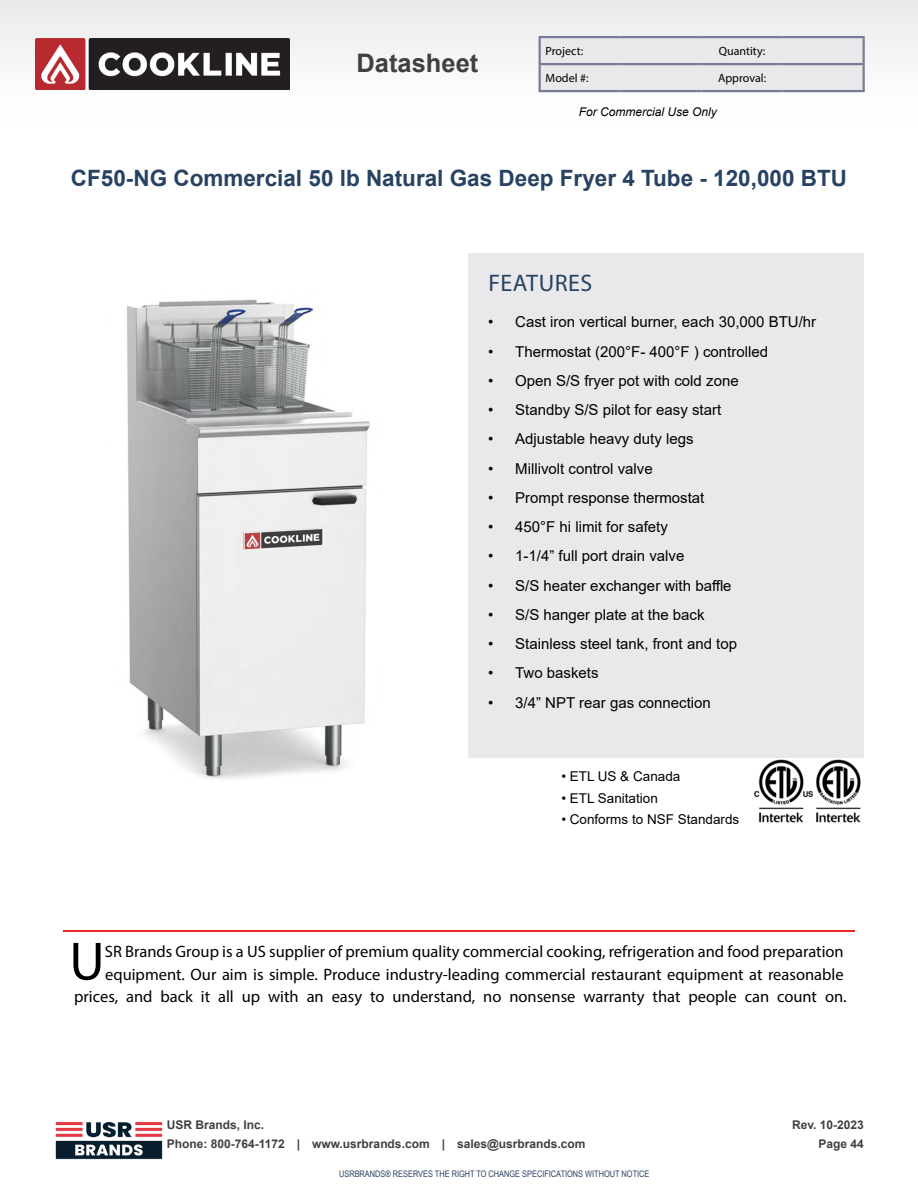
<style>
.page{position:relative;width:918px;height:1188px;background:#fff}
.page>*{position:absolute;margin:0;border:0;box-sizing:border-box;transform-origin:0 0}
.t1{font:54.45px "Myriad Pro";color:#000}
.t2{font:700 25.5px "Arial";color:#404042}
.t3{font:24px "Myriad Pro";letter-spacing:.02em;color:#274262}
.t4{font:700 22.5px "Arial";color:#274262}
.t5{font:16.5px/22.5px "Myriad Pro";color:#000;text-align:right}
.t6{font:15px "Arial";color:#000}
.t7{font:13.5px "Arial";color:#000}
.t8{font:700 12px/19.5px "Arial";color:#404042}
.t9{font:12px "Myriad Pro";color:#000}
.t10{font:italic 12px "Arial";color:#000}
.t11{font:9px "Arial Narrow";color:#274262}
</style>
<div class="page">
<hr style="left:63px;top:930px;width:792px;height:2px;background:#eb2924">
<img style="left:55px;top:1121px;width:108px;height:39px">
<img style="left:754px;top:759px;width:107px;height:64px">
<div style="left:468px;top:253px;width:396px;height:505px;background:#e9e9ec"></div>
<img style="left:126px;top:299px;width:244px;height:481px">
<div style="left:0;top:0;width:918px;height:124px;background:#f5f5f5"></div>
<div style="left:541px;top:38px;width:322px;height:52px;background:#e9e9ec"></div>
<hr style="left:539px;top:36px;width:82px;height:2px;background:#777d95">
<hr style="left:539px;top:38px;width:2px;height:25px;background:#777d95">
<hr style="left:621px;top:36px;width:81px;height:2px;background:#777d95">
<hr style="left:702px;top:36px;width:81px;height:2px;background:#777d95">
<hr style="left:783px;top:36px;width:82px;height:2px;background:#777d95">
<hr style="left:863px;top:38px;width:2px;height:25px;background:#777d95">
<hr style="left:539px;top:63px;width:82px;height:2px;background:#777d95">
<hr style="left:539px;top:65px;width:2px;height:25px;background:#777d95">
<hr style="left:621px;top:63px;width:81px;height:2px;background:#777d95">
<hr style="left:702px;top:63px;width:81px;height:2px;background:#777d95">
<hr style="left:783px;top:63px;width:82px;height:2px;background:#777d95">
<hr style="left:863px;top:65px;width:2px;height:25px;background:#777d95">
<hr style="left:539px;top:90px;width:82px;height:2px;background:#777d95">
<hr style="left:621px;top:90px;width:81px;height:2px;background:#777d95">
<hr style="left:702px;top:90px;width:81px;height:2px;background:#777d95">
<hr style="left:783px;top:90px;width:82px;height:2px;background:#777d95">
<img style="left:36px;top:39px;width:254px;height:50px">
<h2 class="t2" style="left:356px;top:45px;width:123px">Datasheet</h2>
<p class="t9" style="left:546px;top:43px;width:39px">Project:</p>
<p class="t9" style="left:719px;top:43px;width:48px">Quantity:</p>
<p class="t9" style="left:546px;top:70px;width:44px">Model #:</p>
<p class="t9" style="left:718px;top:70px;width:50px">Approval:</p>
<p class="t10" style="left:579px;top:104px;width:140px">For Commercial Use Only</p>
<h3 class="t4" style="left:71px;top:162px;width:778px">CF50-NG Commercial 50 lb Natural Gas Deep Fryer 4 Tube - 120,000 BTU</h3>
<h3 class="t3" style="left:488px;top:269px;width:105px">FEATURES</h3>
<p class="t6" style="left:488px;top:312px;width:329px">• Cast iron vertical burner, each 30,000 BTU/hr</p>
<p class="t6" style="left:488px;top:341px;width:281px">• Thermostat (200°F- 400°F ) controlled</p>
<p class="t6" style="left:488px;top:370px;width:252px">• Open S/S fryer pot with cold zone</p>
<p class="t6" style="left:488px;top:400px;width:234px">• Standby S/S pilot for easy start</p>
<p class="t6" style="left:488px;top:429px;width:207px">• Adjustable heavy duty legs</p>
<p class="t6" style="left:488px;top:458px;width:166px">• Millivolt control valve</p>
<p class="t6" style="left:488px;top:487px;width:218px">• Prompt response thermostat</p>
<p class="t6" style="left:488px;top:517px;width:181px">• 450°F hi limit for safety</p>
<p class="t6" style="left:488px;top:546px;width:198px">• 1-1/4” full port drain valve</p>
<p class="t6" style="left:488px;top:575px;width:245px">• S/S heater exchanger with baffle</p>
<p class="t6" style="left:488px;top:604px;width:218px">• S/S hanger plate at the back</p>
<p class="t6" style="left:488px;top:634px;width:250px">• Stainless steel tank, front and top</p>
<p class="t6" style="left:488px;top:663px;width:112px">• Two baskets</p>
<p class="t6" style="left:488px;top:692px;width:224px">• 3/4” NPT rear gas connection</p>
<h3 class="t3" style="left:488px;top:274px;width:105px">FEATURES</h3>
<p class="t7" style="left:561px;top:767px;width:121px">• ETL US &amp; Canada</p>
<p class="t7" style="left:561px;top:788px;width:98px">• ETL Sanitation</p>
<p class="t7" style="left:561px;top:810px;width:180px">• Conforms to NSF Standards</p>
<h1 class="t1" style="left:69px;top:928px;width:37px">U</h1>
<p class="t5" style="left:74px;top:940px;width:774px">SR Brands Group is a US supplier of premium quality commercial cooking, refrigeration and food preparation equipment. Our aim is simple. Produce industry-leading commercial restaurant equipment at reasonable prices, and back it all up with an easy to understand, no nonsense warranty that people can count on.</p>
<p class="t8" style="left:167px;top:1115px;width:420px">USR Brands, Inc.<br>Phone: 800-764-1172 | www.usrbrands.com | sales@usrbrands.com</p>
<p class="t8" style="left:792px;top:1115px;width:73px;text-align:right">Rev. 10-2023<br>Page 44</p>
<p class="t11" style="left:339px;top:1167px;width:312px">USRBRANDS® RESERVES THE RIGHT TO CHANGE SPECIFICATIONS WITHOUT NOTICE</p>
</div>
